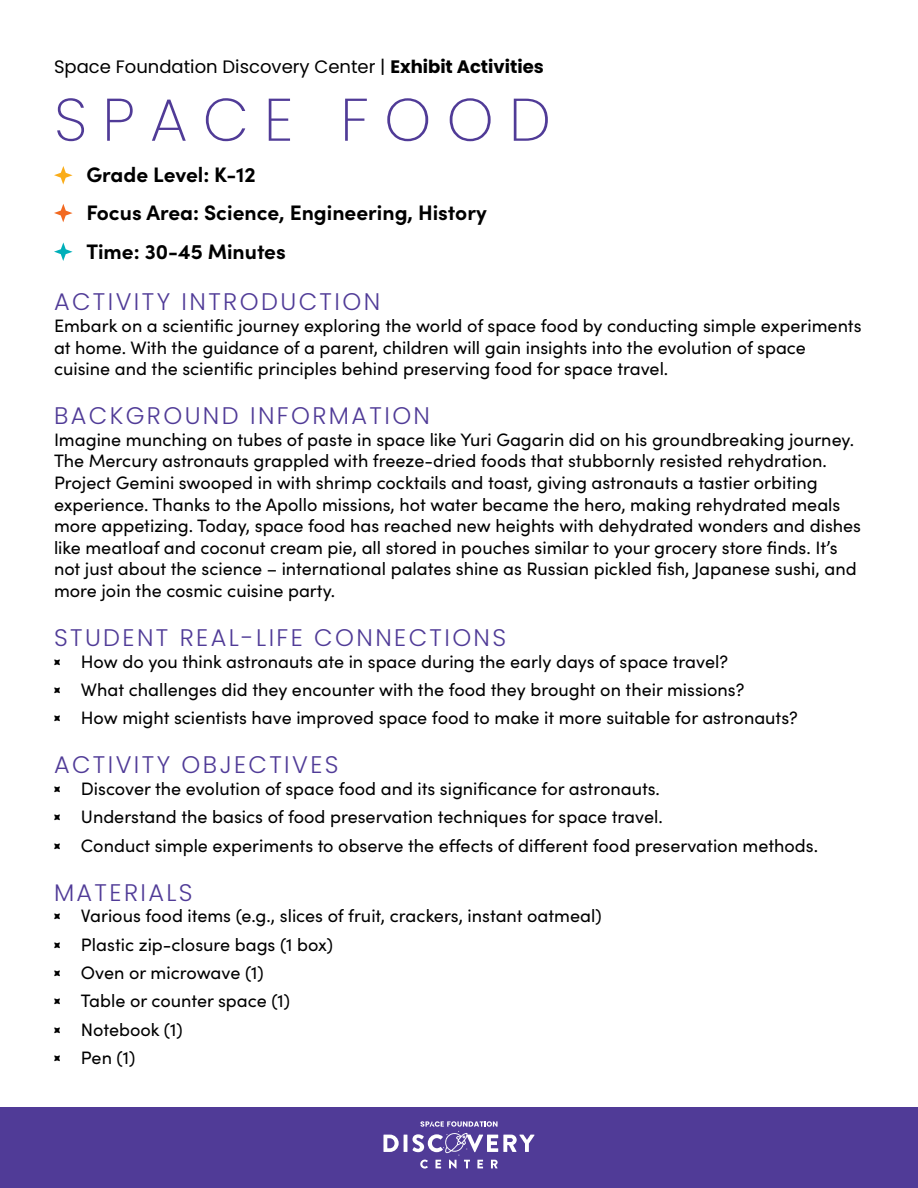
<style>
.page{position:relative;width:918px;height:1188px;background:#fff}
.page>*{position:absolute;margin:0;border:0;box-sizing:border-box;transform-origin:0 0}
.t1{font:200 60px "Poppins";letter-spacing:.25em;color:#503b97}
.t2{font:300 24px "Poppins";letter-spacing:.1em;color:#503b97}
.t3{font:700 21px/38.7px "Sofia Pro";color:#000}
.t4{font:18px/21.6px "Sofia Pro";color:#000}
.t5{font:18px "Poppins";color:#000}
.s1{font-weight:700}
.s2{font-family:"Eckmannpsych Small"}
</style>
<div class="page">
<div style="left:0;top:1107px;width:918px;height:81px;background:#503b97"></div>
<svg style="left:383px;top:1135px;width:16px;height:17px"></svg>
<hr style="left:404px;top:1135px;width:3px;height:17px;background:#fff">
<svg style="left:412px;top:1121px;width:123px;height:48px"></svg>
<svg style="left:54px;top:166px;width:19px;height:19px"></svg>
<svg style="left:54px;top:204px;width:19px;height:18px"></svg>
<svg style="left:54px;top:242px;width:19px;height:19px"></svg>
<p class="t5" style="left:54px;top:56px;width:491px">Space Foundation Discovery Center | <span class="s1">Exhibit Activities</span></p>
<h1 class="t1" style="left:54px;top:85px;width:499px">SPACE FOOD</h1>
<p class="t3" style="left:86px;top:153px;width:402px">Grade Level: K-12<br>Focus Area: Science, Engineering, History<br>Time: 30-45 Minutes</p>
<h2 class="t2" style="left:54px;top:288px;width:328px">ACTIVITY INTRODUCTION</h2>
<p class="t4" style="left:54px;top:314px;width:809px">Embark on a scientific journey exploring the world of space food by conducting simple experiments at home. With the guidance of a parent, children will gain insights into the evolution of space cuisine and the scientific principles behind preserving food for space travel.</p>
<h2 class="t2" style="left:54px;top:402px;width:378px">BACKGROUND INFORMATION</h2>
<p class="t4" style="left:54px;top:428px;width:809px">Imagine munching on tubes of paste in space like Yuri Gagarin did on his groundbreaking journey.<br>The Mercury astronauts grappled with freeze-dried foods that stubbornly resisted rehydration.<br>Project Gemini swooped in with shrimp cocktails and toast, giving astronauts a tastier orbiting experience. Thanks to the Apollo missions, hot water became the hero, making rehydrated meals more appetizing. Today, space food has reached new heights with dehydrated wonders and dishes like meatloaf and coconut cream pie, all stored in pouches similar to your grocery store finds. It’s not just about the science – international palates shine as Russian pickled fish, Japanese sushi, and more join the cosmic cuisine party.</p>
<h2 class="t2" style="left:54px;top:624px;width:454px">STUDENT REAL-LIFE CONNECTIONS</h2>
<p class="t4" style="left:54px;top:650px;width:676px"><span class="s2">•</span> How do you think astronauts ate in space during the early days of space travel?</p>
<p class="t4" style="left:54px;top:678px;width:692px"><span class="s2">•</span> What challenges did they encounter with the food they brought on their missions?</p>
<p class="t4" style="left:54px;top:706px;width:745px"><span class="s2">•</span> How might scientists have improved space food to make it more suitable for astronauts?</p>
<h2 class="t2" style="left:54px;top:751px;width:286px">ACTIVITY OBJECTIVES</h2>
<p class="t4" style="left:54px;top:777px;width:608px"><span class="s2">•</span> Discover the evolution of space food and its significance for astronauts.</p>
<p class="t4" style="left:54px;top:805px;width:610px"><span class="s2">•</span> Understand the basics of food preservation techniques for space travel.</p>
<p class="t4" style="left:54px;top:834px;width:766px"><span class="s2">•</span> Conduct simple experiments to observe the effects of different food preservation methods.</p>
<h2 class="t2" style="left:54px;top:878px;width:140px">MATERIALS</h2>
<p class="t4" style="left:54px;top:904px;width:549px"><span class="s2">•</span> Various food items (e.g., slices of fruit, crackers, instant oatmeal)</p>
<p class="t4" style="left:54px;top:933px;width:281px"><span class="s2">•</span> Plastic zip-closure bags (1 box)</p>
<p class="t4" style="left:54px;top:961px;width:211px"><span class="s2">•</span> Oven or microwave (1)</p>
<p class="t4" style="left:54px;top:989px;width:238px"><span class="s2">•</span> Table or counter space (1)</p>
<p class="t4" style="left:54px;top:1018px;width:130px"><span class="s2">•</span> Notebook (1)</p>
<p class="t4" style="left:54px;top:1046px;width:83px"><span class="s2">•</span> Pen (1)</p>
</div>
